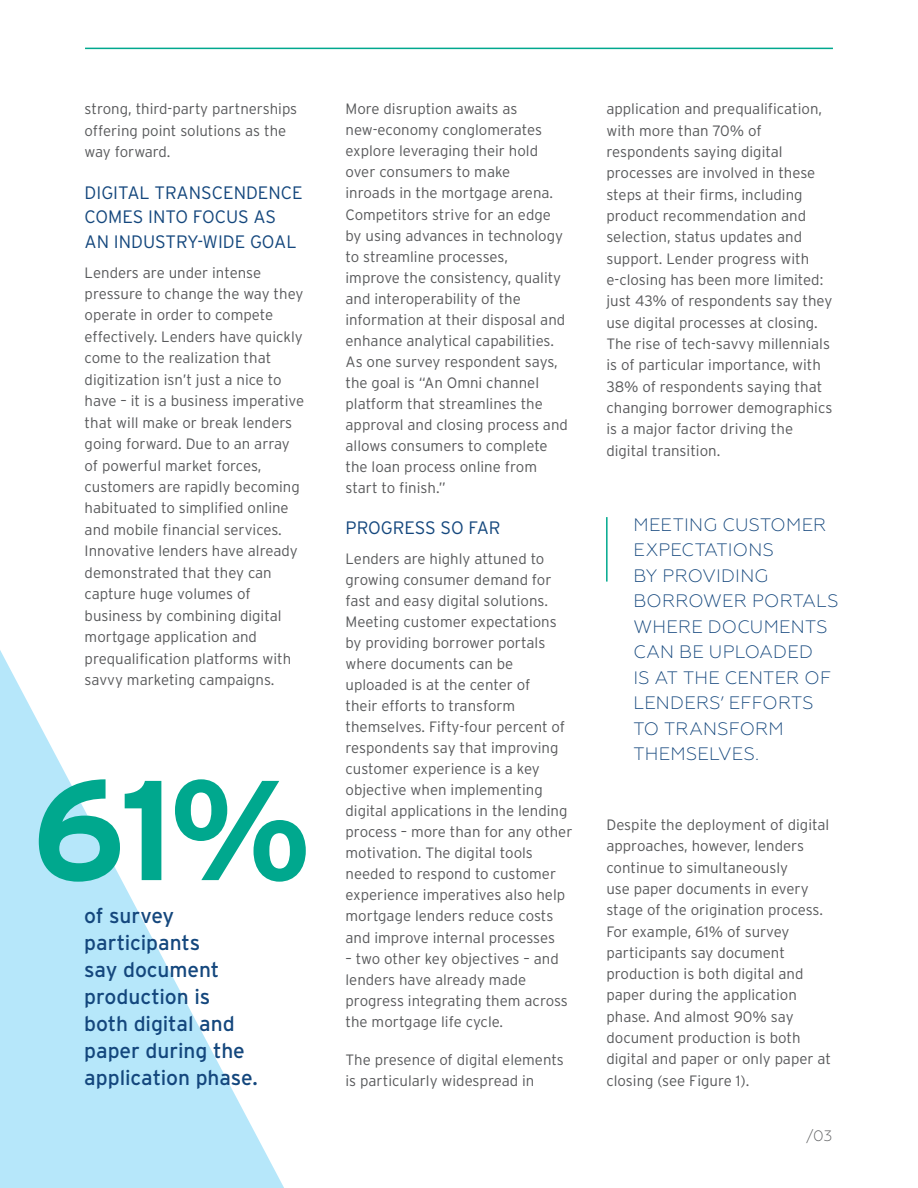
<style>
.page{position:relative;width:918px;height:1188px;background:#fff}
.page>*{position:absolute;margin:0;border:0;box-sizing:border-box;transform-origin:0 0}
.Body_Copy{font:700 141.75px "Interstate";color:#00a88e}
.Body_Copy-2{font:21px/27px "Interstate";letter-spacing:-.005em;color:#14477d}
.Body_Copy_Quote{font:300 18px/25.5px "Geometria";letter-spacing:.01em;color:#14477d}
.Sub-Headline{font:300 18px/24.5px "Interstate";color:#14477d}
.Body_Copy-3{font:300 15px/21px "Interstate";color:#58595b}
.t1{font:300 15px "Geometria";color:#58595b}
</style>
<div class="page">
<svg style="left:0;top:650px;width:284px;height:538px;fill:#bbe8fa"></svg>
<hr style="left:85px;top:48px;width:748px;height:1px;background:#00a88e">
<hr style="left:606px;top:517px;width:2px;height:65px;background:#00a88e">
<p class="Body_Copy-3" style="left:85px;top:98px;width:214px;line-height:21.5px">strong, third-party partnerships offering point solutions as the way forward.</p>
<p class="Sub-Headline" style="left:85px;top:180px;width:220px">DIGITAL TRANSCENDENCE<br>COMES INTO FOCUS AS<br>AN INDUSTRY-WIDE GOAL</p>
<p class="Body_Copy-3" style="left:85px;top:261px;width:221px;line-height:21.5px">Lenders are under intense pressure to change the way they operate in order to compete effectively. Lenders have quickly come to the realization that digitization isn’t just a nice to have – it is a business imperative that will make or break lenders going forward. Due to an array of powerful market forces, customers are rapidly becoming habituated to simplified online and mobile financial services.<br>Innovative lenders have already demonstrated that they can capture huge volumes of business by combining digital mortgage application and prequalification platforms with savvy marketing campaigns.</p>
<p class="Body_Copy" style="left:32px;top:751px;width:281px">61%</p>
<p class="Body_Copy-2" style="left:84px;top:902px;width:175px">of survey participants<br>say document production is both digital and paper during the application phase.</p>
<p class="Body_Copy-3" style="left:346px;top:98px;width:224px">More disruption awaits as new-economy conglomerates explore leveraging their hold over consumers to make<br>inroads in the mortgage arena.<br>Competitors strive for an edge by using advances in technology to streamline processes,<br>improve the consistency, quality and interoperability of the information at their disposal and enhance analytical capabilities.<br>As one survey respondent says, the goal is “An Omni channel platform that streamlines the approval and closing process and allows consumers to complete the loan process online from start to finish.”</p>
<p class="Sub-Headline" style="left:346px;top:515px;width:157px">PROGRESS SO FAR</p>
<p class="Body_Copy-3" style="left:346px;top:548px;width:228px">Lenders are highly attuned to growing consumer demand for fast and easy digital solutions.<br>Meeting customer expectations by providing borrower portals where documents can be uploaded is at the center of<br>their efforts to transform themselves. Fifty-four percent of respondents say that improving customer experience is a key objective when implementing digital applications in the lending process – more than for any other motivation. The digital tools needed to respond to customer experience imperatives also help mortgage lenders reduce costs and improve internal processes</p>
<p class="Body_Copy-3" style="left:346px;top:948px;width:224px">– two other key objectives – and lenders have already made progress integrating them across the mortgage life cycle.</p>
<p class="Body_Copy-3" style="left:346px;top:1049px;width:220px">The presence of digital elements is particularly widespread in</p>
<p class="Body_Copy-3" style="left:606px;top:98px;width:227px">application and prequalification, with more than 70% of respondents saying digital processes are involved in these steps at their firms, including product recommendation and selection, status updates and support. Lender progress with e-closing has been more limited: just 43% of respondents say they use digital processes at closing.<br>The rise of tech-savvy millennials is of particular importance, with<br>38% of respondents saying that changing borrower demographics is a major factor driving the digital transition.</p>
<p class="Body_Copy_Quote" style="left:633px;top:512px;width:207px">MEETING CUSTOMER<br>EXPECTATIONS<br>BY PROVIDING<br>BORROWER PORTALS<br>WHERE DOCUMENTS<br>CAN BE UPLOADED<br>IS AT THE CENTER OF<br>LENDERS’ EFFORTS<br>TO TRANSFORM<br>THEMSELVES.</p>
<p class="Body_Copy-3" style="left:606px;top:814px;width:226px">Despite the deployment of digital approaches, however, lenders continue to simultaneously<br>use paper documents in every stage of the origination process.<br>For example, 61% of survey participants say document production is both digital and paper during the application phase. And almost 90% say document production is both digital and paper or only paper at closing (see Figure 1).</p>
<p class="t1" style="left:806px;top:1127px;width:27px">/03</p>
</div>
